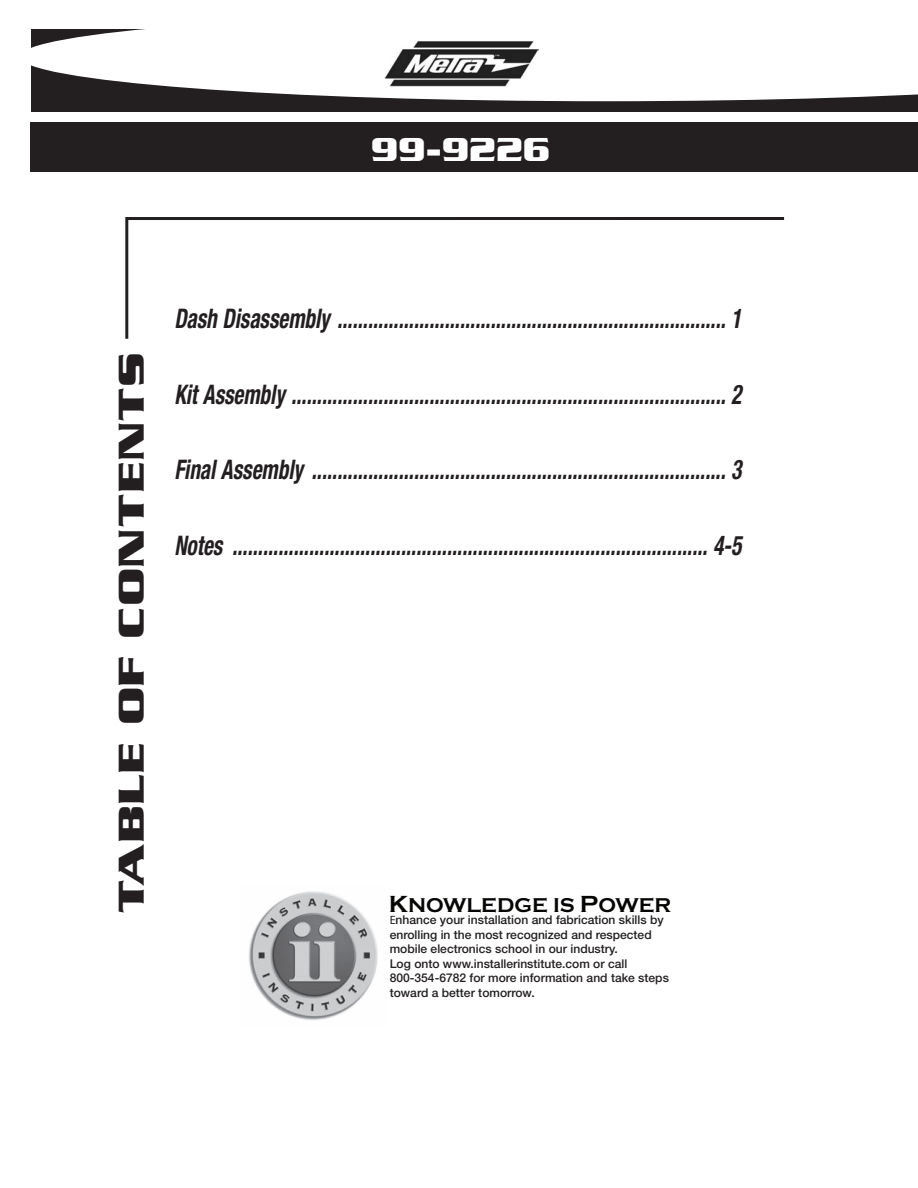
<style>
.page{position:relative;width:918px;height:1188px;background:#fff}
.page>*{position:absolute;margin:0;border:0;box-sizing:border-box;transform-origin:0 0}
.t1{font:700 39px "Serpentine ICG";color:#231f20;scale:1.27 1}
.t2{font:700 36px "Serpentine ICG";color:#fff}
.t3{font:italic 700 condensed 27px "Helvetica Neue";color:#231f20;scale:.79 1}
.t4{font:700 20.7px "Copperplate Gothic";color:#050504}
.t5{font:500 12px/14.5px "Helvetica Neue";color:#231f20}
.s1{font-size:24.15px}
.s2{font-family:"Myriad";font-weight:400}
</style>
<div class="page">
<div style="left:31px;top:29px;width:887px;height:83px;background:#231f20"></div>
<svg style="left:31px;top:29px;width:887px;height:72px;background:#e3e3e3"></svg>
<div style="left:30px;top:123px;width:888px;height:49px;background:#231f20"></div>
<svg style="left:125px;top:217px;width:660px;height:122px"></svg>
<div style="left:369px;top:30px;width:189px;height:58px;background:#fff"></div>
<img style="left:385px;top:41px;width:154px;height:45px">
<img style="left:248px;top:891px;width:130px;height:129px">
<h2 class="t2" style="left:371px;top:128px;width:181px">99-9226</h2>
<h1 class="t1" style="left:107px;top:914px;width:444px;rotate:-90deg">TABLE OF CONTENTS</h1>
<p class="t3" style="left:174px;top:309px;width:719px">Dash Disassembly ............................................................................ 1</p>
<p class="t3" style="left:174px;top:384px;width:719px">Kit Assembly ..................................................................................... 2</p>
<p class="t3" style="left:174px;top:460px;width:719px">Final Assembly ................................................................................. 3</p>
<p class="t3" style="left:174px;top:536px;width:719px">Notes ............................................................................................. 4-5</p>
<p class="t4" style="left:389px;top:893px;width:284px"><span class="s1">K</span>NOWLEDGE IS <span class="s1">P</span>OWER</p>
<p class="t5" style="left:390px;top:914px;width:281px"><span class="s2">E</span>nhance your installation and fabrication skills by enrolling in the most recognized and espected mobile electronics school in our industry.<br>Log onto www.installerinstitute.com o ca 800-354-6782 for more information and ake steps toward a better tomorrow.</p>
</div>
